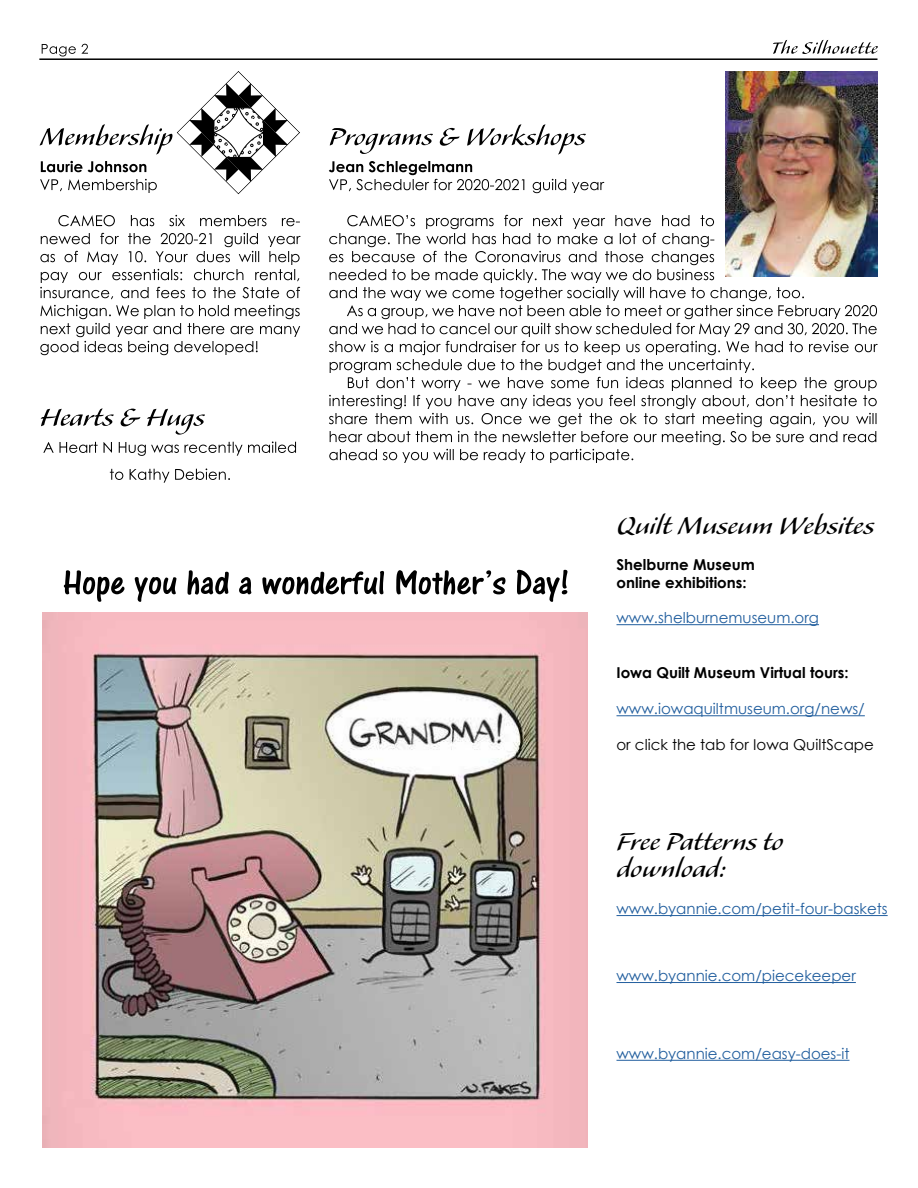
<style>
.page{position:relative;width:918px;height:1188px;background:#fff}
.page>*{position:absolute;margin:0;border:0;box-sizing:border-box;transform-origin:0 0}
.t1{font:31.5px/27px "Alexa Std";color:#000}
.t2{font:15px "Century Gothic";color:#215e9e}
.t3{font:700 15px/18px "Century Gothic";color:#000}
.t4{font:15px "Century Gothic";color:#000}
</style>
<div class="page">
<svg style="left:42px;top:40px;width:836px;height:16px"></svg>
<hr style="left:39px;top:58px;width:839px;height:2px;background:#000">
<svg style="left:110px;top:469px;width:120px;height:14px"></svg>
<svg style="left:43px;top:442px;width:253px;height:14px"></svg>
<svg style="left:41px;top:408px;width:164px;height:27px"></svg>
<svg style="left:40px;top:305px;width:260px;height:50px"></svg>
<svg style="left:40px;top:233px;width:261px;height:66px"></svg>
<svg style="left:58px;top:215px;width:242px;height:11px"></svg>
<svg style="left:40px;top:71px;width:260px;height:123px"></svg>
<svg style="left:329px;top:215px;width:549px;height:248px"></svg>
<svg style="left:329px;top:161px;width:275px;height:32px"></svg>
<svg style="left:330px;top:124px;width:256px;height:30px"></svg>
<img style="left:726px;top:72px;width:152px;height:205px">
<img style="left:43px;top:613px;width:544px;height:535px">
<svg style="left:64px;top:570px;width:503px;height:32px"></svg>
<hr style="left:616px;top:915px;width:272px;height:1px;background:#215e9e">
<hr style="left:616px;top:982px;width:240px;height:1px;background:#215e9e">
<hr style="left:616px;top:1060px;width:233px;height:1px;background:#215e9e">
<hr style="left:616px;top:715px;width:249px;height:1px;background:#215e9e">
<hr style="left:616px;top:624px;width:203px;height:1px;background:#215e9e">
<h1 class="t1" style="left:616px;top:513px;width:259px">Quilt Museum Websites</h1>
<p class="t3" style="left:616px;top:555px;width:140px">Shelburne Museum online exhibitions:</p>
<p class="t2" style="left:616px;top:607px;width:204px">www.shelburnemuseum.org</p>
<p class="t3" style="left:616px;top:663px;width:234px">Iowa Quilt Museum Virtual tours:</p>
<p class="t2" style="left:616px;top:698px;width:250px">www.iowaquiltmuseum.org/news/</p>
<p class="t4" style="left:616px;top:734px;width:259px">or click the tab for Iowa QuiltScape</p>
<h1 class="t1" style="left:616px;top:830px;width:168px">Free Patterns to download:</h1>
<p class="t2" style="left:616px;top:898px;width:273px">www.byannie.com/petit-four-baskets</p>
<p class="t2" style="left:616px;top:965px;width:241px">www.byannie.com/piecekeeper</p>
<p class="t2" style="left:616px;top:1043px;width:234px">www.byannie.com/easy-does-it</p>
</div>
